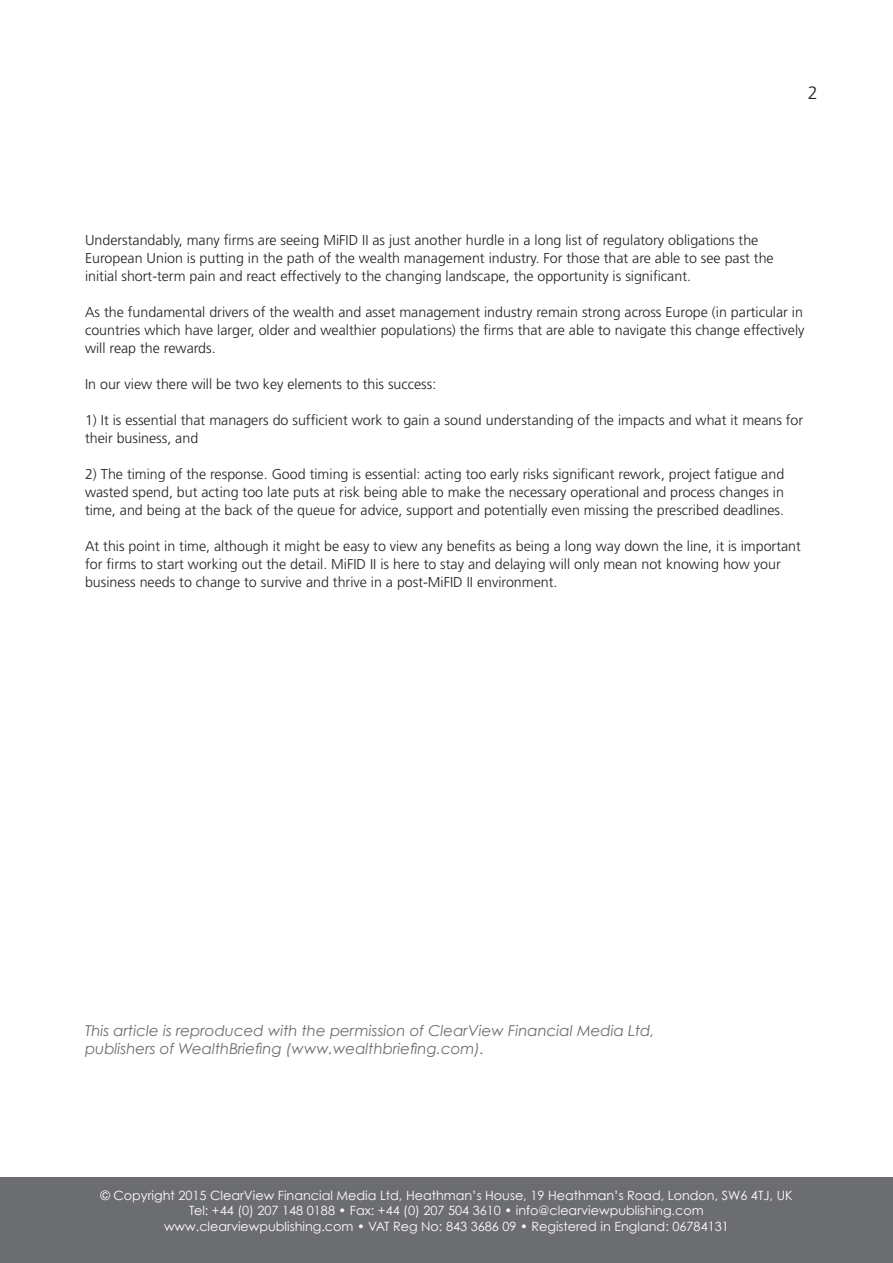
<style>
.page{position:relative;width:893px;height:1263px;background:#fff}
.page>*{position:absolute;margin:0;border:0;box-sizing:border-box;transform-origin:0 0}
.t1{font:300 18px "Frutiger";color:#231f20}
.t2{font:italic 15px/18px "Century Gothic";color:#6c6d70}
.t3{font:300 14.25px/18px "Frutiger";color:#231f20}
.t4{font:12.75px/15.8px "Century Gothic";color:#fff;text-align:center}
</style>
<div class="page">
<div style="left:0;top:1178px;width:893px;height:85px;background:#6c6d70"></div>
<p class="t1" style="left:808px;top:83px;width:12px">2</p>
<p class="t3" style="left:85px;top:231px;width:690px">Understandably, many firms are seeing MiFID II as just another hurdle in a long list of regulatory obligations the<br>European Union is putting in the path of the wealth management industry. For those that are able to see past the initial short-term pain and react effectively to the changing landscape, the opportunity is significant.</p>
<p class="t3" style="left:85px;top:303px;width:721px;text-align:justify">As the fundamental drivers of the wealth and asset management industry remain strong across Europe (in particular in countries which have larger, older and wealthier populations) the firms that are able to navigate this change effectively will reap the rewards.</p>
<p class="t3" style="left:85px;top:375px;width:353px">In our view there will be two key elements to this success:</p>
<p class="t3" style="left:85px;top:411px;width:720px">1) It is essential that managers do sufficient work to gain a sound understanding of the impacts and what it means for their business, and</p>
<p class="t3" style="left:85px;top:465px;width:701px;text-align:justify">2) The timing of the response. Good timing is essential: acting too early risks significant rework, project fatigue and wasted spend, but acting too late puts at risk being able to make the necessary operational and process changes in time, and being at the back of the queue for advice, support and potentially even missing the prescribed deadlines.</p>
<p class="t3" style="left:85px;top:537px;width:717px">At this point in time, although it might be easy to view any benefits as being a long way down the line, it is important for firms to start working out the detail. MiFID II is here to stay and delaying will only mean not knowing how your business needs to change to survive and thrive in a post-MiFID II environment.</p>
<p class="t2" style="left:85px;top:1021px;width:571px">This article is reproduced with the permission of ClearView Financial Media Ltd, publishers of WealthBriefing (www.wealthbriefing.com).</p>
<p class="t4" style="left:100px;top:1187px;width:694px">© Copyright 2015 ClearView Financial Media Ltd, Heathman’s House, 19 Heathman’s Road, London, SW6 4TJ, UK<br>Tel: +44 (0) 207 148 0188 • Fax: +44 (0) 207 504 3610 • info@clearviewpublishing.com www.clearviewpublishing.com • VAT Reg No: 843 3686 09 • Registered in England: 06784131</p>
</div>
